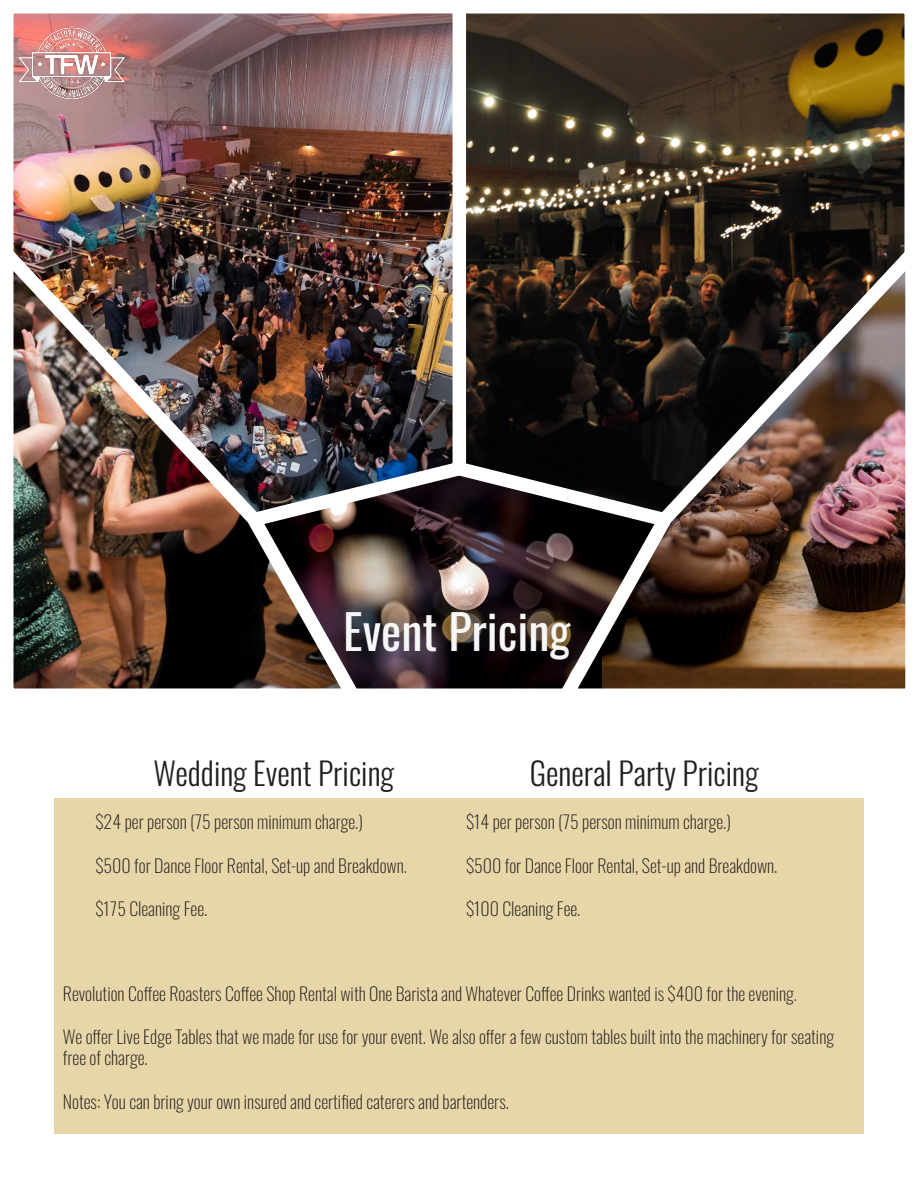
<style>
.page{position:relative;width:918px;height:1188px;background:#fff}
.page>*{position:absolute;margin:0;border:0;box-sizing:border-box;transform-origin:0 0}
.t1{font:48px "Oswald";color:#f7f7f8}
.t2{font:300 31.5px "Oswald";color:#231f20}
.t3{font:200 18px/21.6px "Oswald";color:#231f20}
</style>
<div class="page">
<div style="left:54px;top:798px;width:810px;height:336px;background:#e7d7a8"></div>
<svg style="left:376px;top:535px;width:167px;height:154px;background:#4c3f40"></svg>
<svg style="left:473px;top:13px;width:432px;height:522px;background:#403524"></svg>
<img style="left:543px;top:235px;width:363px;height:454px">
<div style="left:337px;top:593px;width:254px;height:77px;background:#231f20;opacity:.75"></div>
<img style="left:13px;top:13px;width:460px;height:522px">
<img style="left:13px;top:235px;width:363px;height:454px">
<img style="left:14px;top:14px;width:118px;height:104px">
<p class="t1" style="left:343px;top:589px;width:229px">Event Pricing</p>
<p class="t2" style="left:153px;top:745px;width:242px">Wedding Event Pricing</p>
<p class="t3" style="left:96px;top:809px;width:269px">$24 per person (75 person minimum charge.)</p>
<p class="t3" style="left:96px;top:852px;width:313px">$500 for Dance Floor Rental, Set-up and Breakdown.</p>
<p class="t3" style="left:96px;top:896px;width:113px">$175 Cleaning Fee.</p>
<p class="t2" style="left:530px;top:745px;width:230px">General Party Pricing</p>
<p class="t3" style="left:466px;top:809px;width:266px">$14 per person (75 person minimum charge.)</p>
<p class="t3" style="left:466px;top:852px;width:313px">$500 for Dance Floor Rental, Set-up and Breakdown.</p>
<p class="t3" style="left:466px;top:896px;width:116px">$100 Cleaning Fee.</p>
<p class="t3" style="left:63px;top:980px;width:736px">Revolution Coffee Roasters Coffee Shop Rental with One Barista and Whatever Coffee Drinks wanted is $400 for the evening.</p>
<p class="t3" style="left:63px;top:1024px;width:773px">We offer Live Edge Tables that we made for use for your event. We also offer a few custom tables built into the machinery for seating free of charge.</p>
<p class="t3" style="left:63px;top:1088px;width:448px">Notes: You can bring your own insured and certified caterers and bartenders.</p>
</div>
